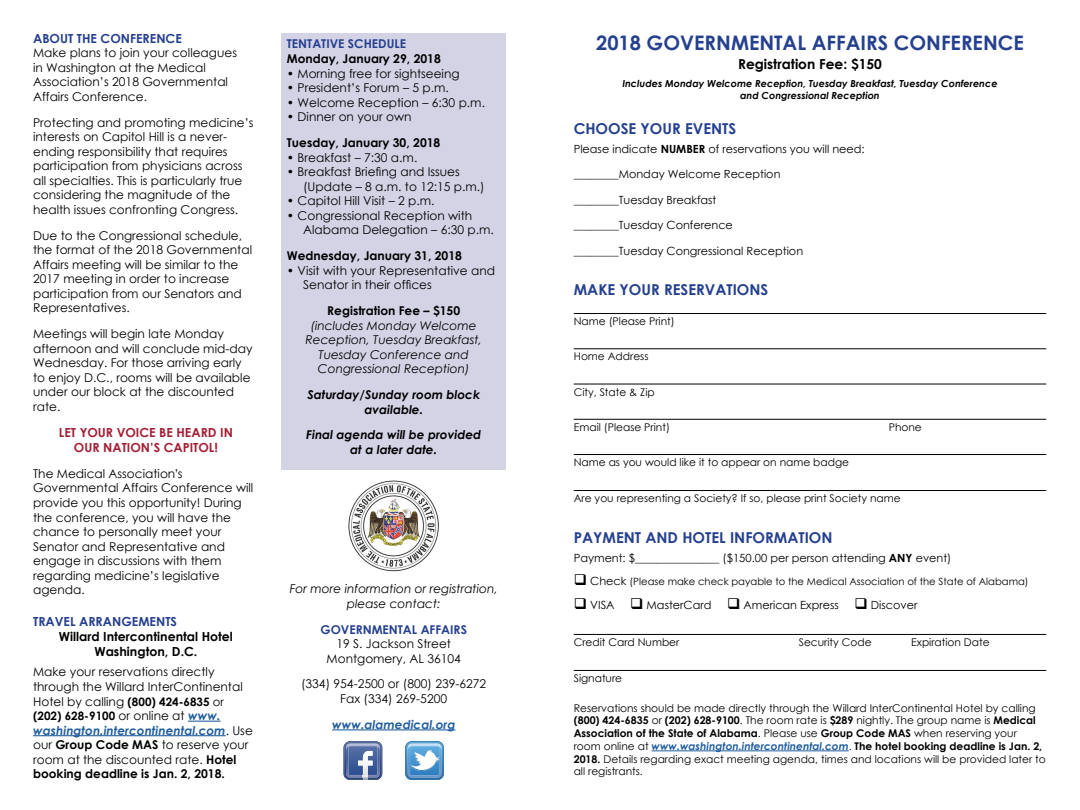
<style>
.page{position:relative;width:1080px;height:810px;background:#fff}
.page>*{position:absolute;margin:0;border:0;box-sizing:border-box;transform-origin:0 0}
.t1{font:700 20px "Century Gothic";color:#25408f}
.t2{font:700 15px "Century Gothic";color:#25408f}
.t3{font:700 13.75px "Century Gothic";color:#000}
.t4{font:700 12.5px/15px "Century Gothic";color:#000;text-align:center}
.t5{font:700 12.5px/15px "Century Gothic";color:#a41f35;text-align:center}
.t6{font:700 12.5px "Century Gothic";color:#25408f}
.t7{font:12.12px/14.5px "Century Gothic";color:#000}
.t8{font:700 12.12px/14.5px "Century Gothic";color:#000}
.t9{font:italic 12.12px/14.5px "Century Gothic";color:#000;text-align:center}
.t10{font:italic 700 12.12px/14.5px "Century Gothic";color:#000;text-align:center}
.t11{font:700 12.12px "Century Gothic";color:#25408f}
.t12{font:italic 700 12.12px "Century Gothic";color:#215e9e}
.t13{font:700 11.62px "Century Gothic";color:#000}
.t14{font:11.25px/24.8px "Century Gothic";color:#000}
.t15{font:10.62px/12.8px "Century Gothic";color:#000}
.t16{font:10px "Century Gothic";color:#000}
.t17{font:italic 700 9.75px/11.8px "Century Gothic";color:#000;text-align:center}
.s1{font-weight:700;font-size:11.62px}
.s2{font-size:11.62px}
.s3{font-weight:400;font-size:12.12px}
.s4{font-style:italic;font-size:12.12px;color:#215e9e}
.s5{font-style:italic;color:#215e9e}
.s6{font-weight:400}
.s7{font-weight:700}
.s8{font-size:11.25px}
.s9{font-weight:700;font-style:italic;color:#215e9e}
</style>
<div class="page">
<hr style="left:574px;top:313px;width:472px;height:1px;background:#000">
<hr style="left:574px;top:348px;width:472px;height:1px;background:#000">
<hr style="left:574px;top:384px;width:472px;height:1px;background:#000">
<hr style="left:574px;top:419px;width:472px;height:1px;background:#000">
<hr style="left:574px;top:454px;width:472px;height:1px;background:#000">
<hr style="left:574px;top:490px;width:472px;height:1px;background:#000">
<hr style="left:574px;top:634px;width:472px;height:1px;background:#000">
<hr style="left:574px;top:670px;width:472px;height:1px;background:#000">
<hr style="left:652px;top:750px;width:197px;height:1px;background:#215e9e">
<img style="left:348px;top:480px;width:91px;height:92px">
<svg style="left:344px;top:741px;width:38px;height:39px"></svg>
<img style="left:346px;top:744px;width:34px;height:6px">
<svg style="left:405px;top:741px;width:39px;height:39px"></svg>
<div style="left:281px;top:34px;width:225px;height:436px;background:#d4d3e6"></div>
<hr style="left:188px;top:721px;width:33px;height:1px;background:#215e9e">
<hr style="left:33px;top:735px;width:193px;height:1px;background:#215e9e">
<hr style="left:332px;top:729px;width:123px;height:1px;background:#215e9e">
<p class="t6" style="left:33px;top:28px;width:150px">ABOUT THE CONFERENCE</p>
<p class="t7" style="left:33px;top:45px;width:205px">Make plans to join your colleagues in Washington at the Medical<br>Association’s 2018 Governmental<br>Affairs Conference.</p>
<p class="t7" style="left:33px;top:115px;width:222px">Protecting and promoting medicine’s interests on Capitol Hill is a never&shy;ending responsibility that requires participation from physicians across all specialties. This is particularly true considering the magnitude of the health issues confronting Congress.</p>
<p class="t7" style="left:33px;top:228px;width:220px">Due to the Congressional schedule, the format of the 2018 Governmental<br>Affairs meeting will be similar to the<br>2017 meeting in order to increase participation from our Senators and<br>Representatives.</p>
<p class="t7" style="left:33px;top:326px;width:221px">Meetings will begin late Monday afternoon and will conclude mid-day<br>Wednesday. For those arriving early to enjoy D.C., rooms will be available under our block at the discounted rate.</p>
<p class="t5" style="left:59px;top:425px;width:175px">LET YOUR VOICE BE HEARD IN<br>OUR NATION’S CAPITOL!</p>
<p class="t7" style="left:33px;top:466px;width:222px">The Medical Association’s<br>Governmental Affairs Conference will provide you this opportunity! During the conference, you will have the chance to personally meet your<br>Senator and Representative and engage in discussions with them regarding medicine’s legislative agenda.</p>
<p class="t6" style="left:33px;top:612px;width:146px">TRAVEL ARRANGEMENTS</p>
<p class="t4" style="left:59px;top:629px;width:176px">Willard Intercontinental Hotel<br>Washington, D.C.</p>
<p class="t7" style="left:33px;top:665px;width:211px">Make your reservations directly through the Willard InterContinental<br>Hotel by calling <span class="s1">(800) 424-6835</span> <span class="s2">or</span></p>
<p class="t13" style="left:33px;top:707px;width:189px">(202) 628-9100 <span class="s3">or online at</span> <span class="s4">www.</span></p>
<p class="t8" style="left:33px;top:722px;width:221px"><span class="s5">washington.intercontinental.com</span><span class="s6">. Use our</span> Group Code MAS <span class="s6">to reserve your room at the discounted rate.</span> Hotel booking deadline is Jan. 2, 2018.</p>
<p class="t11" style="left:287px;top:35px;width:121px">TENTATIVE SCHEDULE</p>
<p class="t8" style="left:287px;top:51px;width:155px">Monday, January 29, 2018</p>
<p class="t7" style="left:287px;top:66px;width:174px">• Morning free for sightseeing</p>
<p class="t7" style="left:287px;top:80px;width:163px">• President’s Forum – 5 p.m.</p>
<p class="t7" style="left:287px;top:95px;width:200px">• Welcome Reception – 6:30 p.m.</p>
<p class="t7" style="left:287px;top:109px;width:126px">• Dinner on your own</p>
<p class="t8" style="left:287px;top:135px;width:155px">Tuesday, January 30, 2018</p>
<p class="t7" style="left:287px;top:150px;width:132px">• Breakfast – 7:30 a.m.</p>
<p class="t7" style="left:303px;top:164px;width:183px;text-indent:-16px">• Breakfast Briefing and Issues (Update – 8 a.m. to 12:15 p.m.)</p>
<p class="t7" style="left:287px;top:193px;width:149px">• Capitol Hill Visit – 2 p.m.</p>
<p class="t7" style="left:303px;top:208px;width:192px;text-indent:-16px">• Congressional Reception with<br>Alabama Delegation – 6:30 p.m.</p>
<p class="t8" style="left:287px;top:248px;width:177px">Wednesday, January 31, 2018</p>
<p class="t7" style="left:303px;top:263px;width:194px;text-indent:-16px">• Visit with your Representative and<br>Senator in their offices</p>
<p class="t8" style="left:327px;top:303px;width:134px">Registration Fee – $150</p>
<p class="t9" style="left:305px;top:318px;width:178px">(includes Monday Welcome<br>Reception, Tuesday Breakfast,<br>Tuesday Conference and<br>Congressional Reception)</p>
<p class="t10" style="left:307px;top:387px;width:174px">Saturday/Sunday room block available.</p>
<p class="t10" style="left:306px;top:427px;width:176px">Final agenda will be provided at a later date.</p>
<p class="t9" style="left:290px;top:581px;width:210px">For more information or registration, please contact:</p>
<p class="t11" style="left:321px;top:620px;width:148px">GOVERNMENTAL AFFAIRS</p>
<p class="t7" style="left:327px;top:636px;width:136px;text-align:center">19 S. Jackson Street<br>Montgomery, AL 36104</p>
<p class="t7" style="left:301px;top:677px;width:187px;text-align:center">(334) 954-2500 or (800) 239-6272<br>Fax (334) 269-5200</p>
<p class="t12" style="left:332px;top:715px;width:125px">www.alamedical.org</p>
<h1 class="t1" style="left:596px;top:28px;width:429px">2018 GOVERNMENTAL AFFAIRS CONFERENCE</h1>
<p class="t3" style="left:738px;top:54px;width:145px">Registration Fee: $150</p>
<p class="t17" style="left:622px;top:77px;width:377px">Includes Monday Welcome Reception, Tuesday Breakfast, Tuesday Conference and Congressional Reception</p>
<p class="t2" style="left:574px;top:117px;width:164px">CHOOSE YOUR EVENTS</p>
<p class="t14" style="left:574px;top:137px;width:292px">Please indicate <span class="s7">NUMBER</span> of reservations you will need: ________Monday Welcome Reception</p>
<p class="t14" style="left:574px;top:187px;width:144px">________Tuesday Breakfast</p>
<p class="t14" style="left:574px;top:213px;width:161px">________Tuesday Conference</p>
<p class="t14" style="left:574px;top:238px;width:231px">________Tuesday Congressional Reception</p>
<p class="t2" style="left:574px;top:279px;width:196px">MAKE YOUR RESERVATIONS</p>
<p class="t15" style="left:574px;top:315px;width:103px">Name (Please Print)</p>
<p class="t15" style="left:574px;top:350px;width:76px">Home Address</p>
<p class="t15" style="left:574px;top:385px;width:83px">City, State &amp; Zip</p>
<p class="t15" style="left:574px;top:420px;width:98px">Email (Please Print)</p>
<p class="t15" style="left:889px;top:420px;width:35px">Phone</p>
<p class="t15" style="left:574px;top:456px;width:277px">Name as you would like it to appear on name badge</p>
<p class="t15" style="left:574px;top:492px;width:328px">Are you representing a Society? If so, please print Society name</p>
<p class="t2" style="left:574px;top:526px;width:260px">PAYMENT AND HOTEL INFORMATION</p>
<p class="t14" style="left:574px;top:545px;width:379px">Payment: $_______________ ($150.00 per person attending <span class="s7">ANY</span> event)</p>
<p class="t16" style="left:574px;top:575px;width:456px">❑ <span class="s8">Check</span> (Please make check payable to the Medical Association of the State of Alabama)</p>
<p class="t14" style="left:574px;top:592px;width:345px">❑ VISA ❑ MasterCard ❑ American Express ❑ Discover</p>
<p class="t15" style="left:574px;top:636px;width:107px">Credit Card Number</p>
<p class="t15" style="left:799px;top:636px;width:74px">Security Code</p>
<p class="t15" style="left:911px;top:636px;width:80px">Expiration Date</p>
<p class="t15" style="left:574px;top:672px;width:50px">Signature</p>
<p class="t15" style="left:574px;top:701px;width:474px">Reservations should be made directly through the Willard InterContinental Hotel by calling <span class="s7">(800) 424-6835</span> or <span class="s7">(202) 628-9100</span>. The room rate is <span class="s7">$289</span> nightly. The group name is <span class="s7">Medical Association of the State of Alabama</span>. Please use <span class="s7">Group Code MAS</span> when reserving your room online at <span class="s9">www.washington.intercontinental.com</span>. <span class="s7">The hotel booking deadline is Jan. 2, 2018.</span> Details regarding exact meeting agenda, times and locations will be provided later to all registrants.</p>
</div>
